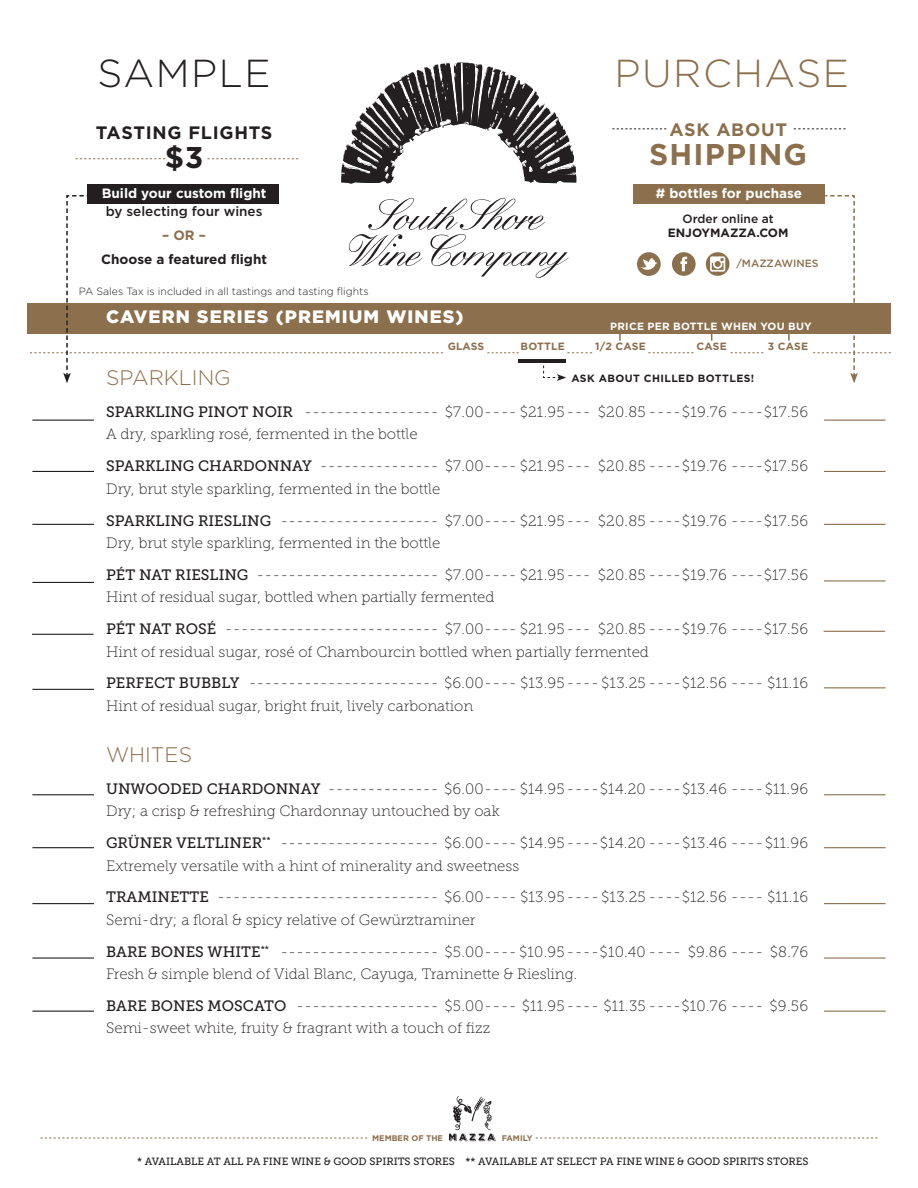
<style>
.page{position:relative;width:918px;height:1188px;background:#fff}
.page>*{position:absolute;margin:0;border:0;box-sizing:border-box;transform-origin:0 0}
.t1{font:300 39px "Gotham";letter-spacing:.04em;color:#8c6f4c}
.t2{font:300 39px "Gotham";letter-spacing:.04em;color:#231f20}
.t3{font:700 30px "Gotham";letter-spacing:.04em;color:#8c6f4c}
.t4{font:700 30px "Gotham";color:#231f20}
.t5{font:300 21px "Gotham";color:#8c6f4c}
.t6{font:900 18px "Gotham";letter-spacing:.06em;color:#fff}
.t7{font:700 18px "Gotham";letter-spacing:.04em;color:#231f20}
.t8{font:700 18px "Gotham";letter-spacing:.04em;color:#8c6f4c}
.t9{font:15px/22.5px "Museo Slab 100";color:#231f20}
.t10{font:700 13.5px/18px "Gotham";color:#fff}
.t11{font:700 13.5px "Gotham";color:#231f20}
.t12{font:700 13.5px "Gotham";color:#8c6f4c}
.t13{font:700 12px/14.4px "Gotham";color:#231f20;text-align:center}
.t14{font:10.5px "Museo Slab 500";color:#231f20}
.t15{font:300 10.5px "Gotham";color:#231f20}
.t16{font:700 10.5px "Gotham";letter-spacing:.02em;color:#8c6f4c}
.t17{font:700 10.5px "Gotham";letter-spacing:.02em;color:#fff}
.t18{font:700 10.5px "Gotham";letter-spacing:.04em;color:#231f20}
.t19{font:500 10.5px "Gotham";color:#8c6f4c}
.t20{font:700 8.1px "Gotham";color:#8c6f4c}
.s1{font-weight:500;color:#231f20}
.s2{font-weight:500}
.s3{font-family:"Museo Slab 500"}
</style>
<div class="page">
<div style="left:87px;top:184px;width:192px;height:20px;background:#231f20"></div>
<div style="left:27px;top:303px;width:864px;height:30px;background:#8c6f4c"></div>
<svg style="left:76px;top:158px;width:89px;height:1px"></svg>
<svg style="left:207px;top:158px;width:91px;height:1px"></svg>
<svg style="left:612px;top:129px;width:54px;height:1px"></svg>
<svg style="left:672px;top:252px;width:24px;height:24px"></svg>
<svg style="left:706px;top:252px;width:24px;height:24px"></svg>
<svg style="left:731px;top:353px;width:32px;height:1px"></svg>
<svg style="left:648px;top:353px;width:45px;height:1px"></svg>
<svg style="left:637px;top:252px;width:24px;height:24px"></svg>
<hr style="left:32px;top:420px;width:62px;height:1px;background:#231f20">
<hr style="left:824px;top:420px;width:62px;height:1px;background:#8c6f4c">
<hr style="left:32px;top:582px;width:62px;height:1px;background:#231f20">
<hr style="left:824px;top:580px;width:62px;height:2px;background:#8c6f4c">
<hr style="left:32px;top:847px;width:62px;height:1px;background:#231f20">
<hr style="left:824px;top:847px;width:62px;height:1px;background:#8c6f4c">
<hr style="left:32px;top:471px;width:62px;height:1px;background:#231f20">
<hr style="left:824px;top:471px;width:62px;height:1px;background:#8c6f4c">
<hr style="left:32px;top:689px;width:62px;height:1px;background:#231f20">
<hr style="left:824px;top:687px;width:62px;height:1px;background:#8c6f4c">
<hr style="left:32px;top:903px;width:62px;height:1px;background:#231f20">
<hr style="left:824px;top:903px;width:62px;height:1px;background:#8c6f4c">
<hr style="left:32px;top:524px;width:62px;height:1px;background:#231f20">
<hr style="left:824px;top:524px;width:62px;height:1px;background:#8c6f4c">
<hr style="left:32px;top:794px;width:62px;height:1px;background:#231f20">
<hr style="left:824px;top:794px;width:62px;height:1px;background:#8c6f4c">
<hr style="left:32px;top:957px;width:62px;height:2px;background:#231f20">
<hr style="left:824px;top:957px;width:62px;height:2px;background:#8c6f4c">
<hr style="left:32px;top:1011px;width:62px;height:1px;background:#231f20">
<hr style="left:824px;top:1011px;width:62px;height:1px;background:#8c6f4c">
<svg style="left:619px;top:333px;width:2px;height:8px"></svg>
<svg style="left:788px;top:333px;width:2px;height:8px"></svg>
<div style="left:633px;top:184px;width:192px;height:20px;background:#8c6f4c"></div>
<svg style="left:813px;top:195px;width:78px;height:188px"></svg>
<svg style="left:794px;top:129px;width:52px;height:1px"></svg>
<svg style="left:449px;top:1096px;width:47px;height:45px"></svg>
<svg style="left:40px;top:1138px;width:327px;height:1px"></svg>
<svg style="left:536px;top:1138px;width:342px;height:1px"></svg>
<svg style="left:341px;top:62px;width:236px;height:122px"></svg>
<img style="left:351px;top:63px;width:107px;height:84px">
<svg style="left:30px;top:195px;width:562px;height:188px"></svg>
<hr style="left:32px;top:634px;width:62px;height:1px;background:#231f20">
<hr style="left:824px;top:631px;width:61px;height:1px;background:#8c6f4c">
<p class="t2" style="left:98px;top:48px;width:175px">SAMPLE</p>
<p class="t1" style="left:615px;top:48px;width:236px">PURCHASE</p>
<p class="t7" style="left:96px;top:121px;width:178px">TASTING FLIGHTS</p>
<p class="t4" style="left:165px;top:138px;width:40px">$3</p>
<p class="t10" style="left:102px;top:184px;width:166px">Build your custom flight <span class="s1">by selecting four wines</span></p>
<p class="t12" style="left:162px;top:227px;width:45px">– OR –</p>
<p class="t11" style="left:101px;top:251px;width:167px">Choose a featured flight</p>
<p class="t15" style="left:79px;top:285px;width:291px">PA Sales Tax is included in all tastings and tasting flights</p>
<p class="t8" style="left:669px;top:118px;width:119px">ASK ABOUT</p>
<p class="t3" style="left:649px;top:135px;width:159px">SHIPPING</p>
<p class="t10" style="left:656px;top:184px;width:148px"># bottles for puchase</p>
<p class="t13" style="left:668px;top:211px;width:122px"><span class="s2">Order online at<br></span>ENJOYMAZZA.COM</p>
<p class="t19" style="left:736px;top:257px;width:83px">/MAZZAWINES</p>
<p class="t6" style="left:106px;top:305px;width:359px">CAVERN SERIES (PREMIUM WINES)</p>
<p class="t16" style="left:448px;top:340px;width:38px">GLASS</p>
<p class="t16" style="left:521px;top:340px;width:46px">BOTTLE</p>
<p class="t16" style="left:595px;top:340px;width:52px">1/2 CASE</p>
<p class="t16" style="left:697px;top:340px;width:32px">CASE</p>
<p class="t16" style="left:768px;top:340px;width:42px">3 CASE</p>
<p class="t5" style="left:106px;top:364px;width:126px">SPARKLING</p>
<p class="t9" style="left:106px;top:401px;width:704px"><span class="s3">SPARKLING PINOT NOIR</span> ----------------- $7.00---- $21.95--- $20.85 ----$19.76 ----$17.56<br>A dry, sparkling rosé, fermented in the bottle</p>
<p class="t9" style="left:106px;top:455px;width:704px"><span class="s3">SPARKLING CHARDONNAY</span> --------------- $7.00---- $21.95--- $20.85 ----$19.76 ----$17.56<br>Dry, brut style sparkling, fermented in the bottle</p>
<p class="t9" style="left:106px;top:509px;width:704px"><span class="s3">SPARKLING RIESLING</span> -------------------- $7.00---- $21.95--- $20.85 ----$19.76 ----$17.56<br>Dry, brut style sparkling, fermented in the bottle</p>
<p class="t9" style="left:106px;top:564px;width:704px"><span class="s3">PÉT NAT RIESLING</span> ----------------------- $7.00---- $21.95--- $20.85 ----$19.76 ----$17.56<br>Hint of residual sugar, bottled when partially fermented</p>
<p class="t9" style="left:106px;top:618px;width:704px"><span class="s3">PÉT NAT ROSÉ</span> --------------------------- $7.00---- $21.95--- $20.85 ----$19.76 ----$17.56<br>Hint of residual sugar, rosé of Chambourcin bottled when partially fermented</p>
<p class="t9" style="left:106px;top:672px;width:704px"><span class="s3">PERFECT BUBBLY</span> ------------------------ $6.00---- $13.95---- $13.25 ----$12.56 ---- $11.16<br>Hint of residual sugar, bright fruit, lively carbonation</p>
<p class="t5" style="left:106px;top:741px;width:87px">WHITES</p>
<p class="t9" style="left:106px;top:778px;width:704px"><span class="s3">UNWOODED CHARDONNAY</span> -------------- $6.00---- $14.95----$14.20 ----$13.46 ----$11.96<br>Dry; a crisp &amp; refreshing Chardonnay untouched by oak</p>
<p class="t9" style="left:106px;top:832px;width:704px"><span class="s3">GRÜNER VELTLINER</span><sup>**</sup> -------------------- $6.00---- $14.95----$14.20 ----$13.46 ----$11.96<br>Extremely versatile with a hint of minerality and sweetness</p>
<p class="t9" style="left:106px;top:886px;width:704px"><span class="s3">TRAMINETTE</span> ---------------------------- $6.00---- $13.95---- $13.25 ----$12.56 ---- $11.16<br>Semi-dry; a floral &amp; spicy relative of Gewürztraminer</p>
<p class="t9" style="left:106px;top:940px;width:704px"><span class="s3">BARE BONES WHITE</span><sup>**</sup> -------------------- $5.00---- $10.95----$10.40 ---- $9.86 ---- $8.76<br>Fresh &amp; simple blend of Vidal Blanc, Cayuga, Traminette &amp; Riesling.</p>
<p class="t9" style="left:106px;top:995px;width:704px"><span class="s3">BARE BONES MOSCATO</span> ------------------ $5.00---- $11.95---- $11.35 ----$10.76 ---- $9.56<br>Semi-sweet white, fruity &amp; fragrant with a touch of fizz</p>
<p class="t17" style="left:610px;top:319px;width:203px">PRICE PER BOTTLE WHEN YOU BUY</p>
<p class="t18" style="left:571px;top:371px;width:185px">ASK ABOUT CHILLED BOTTLES!</p>
<p class="t20" style="left:372px;top:1132px;width:72px">MEMBER OF THE</p>
<p class="t20" style="left:502px;top:1132px;width:32px">FAMILY</p>
<p class="t14" style="left:137px;top:1155px;width:673px">* AVAILABLE AT ALL PA FINE WINE &amp; GOOD SPIRITS STORES ** AVAILABLE AT SELECT PA FINE WINE &amp; GOOD SPIRITS STORES</p>
</div>
